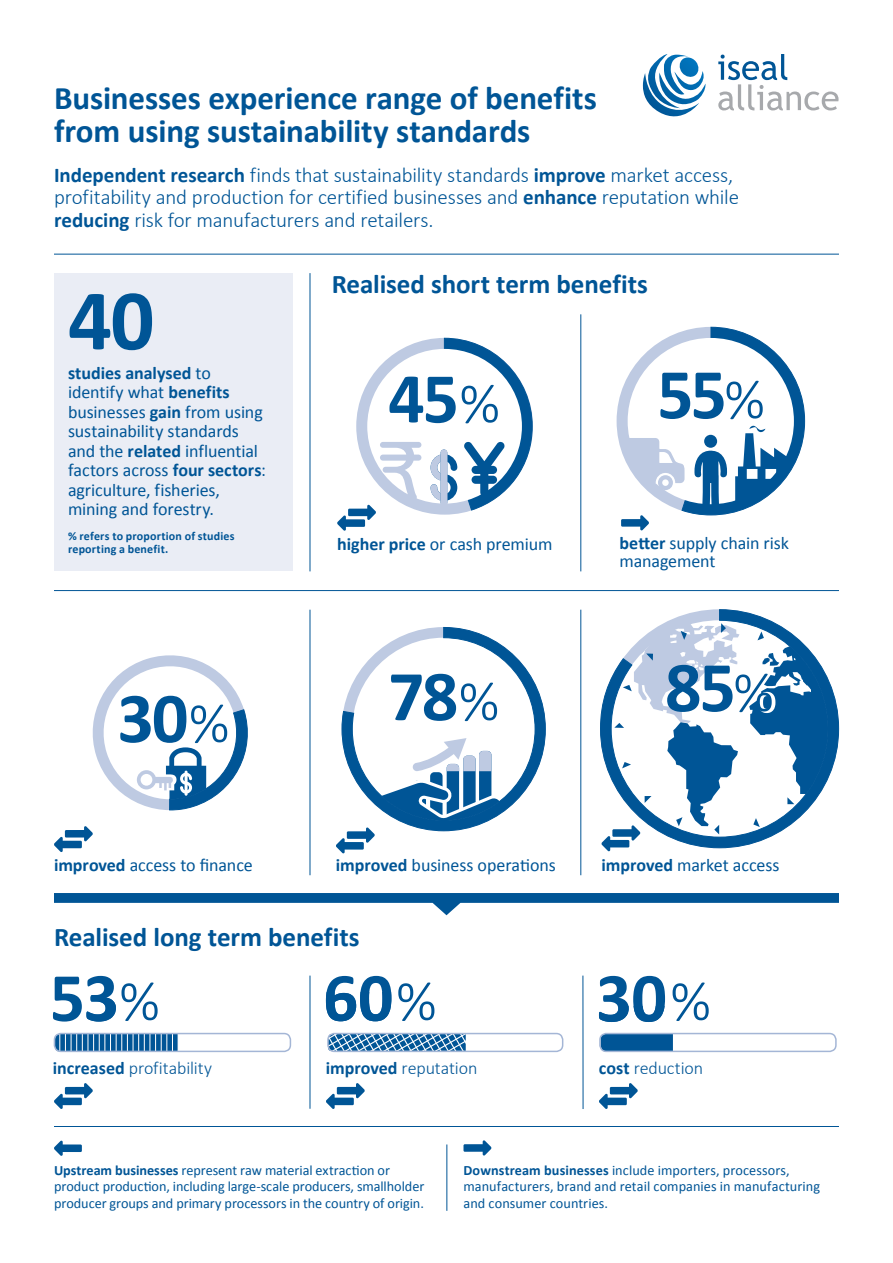
<style>
.page{position:relative;width:893px;height:1263px;background:#fff}
.page>*{position:absolute;margin:0;border:0;box-sizing:border-box;transform-origin:0 0}
.t1{font:700 87px "Calibri";color:#005596}
.t2{font:700 72px "Calibri";letter-spacing:-.03em;color:#005596}
.t3{font:300 57.45px "Calibri";color:#005596}
.t4{font:700 33px/33px "Calibri";letter-spacing:-.005em;color:#005596}
.t5{font:700 27px "Calibri";letter-spacing:-.005em;color:#005596}
.t6{font:300 21px/22.5px "Calibri";letter-spacing:-.01em;color:#005596}
.t7{font:18px/19.5px "Calibri";letter-spacing:-.005em;color:#005596}
.t8{font:300 18px "Calibri";letter-spacing:-.005em;color:#005596}
.t9{font:14.25px/16.5px "Calibri";color:#005596}
.t10{font:700 12px/13.5px "Calibri";letter-spacing:.015em;color:#005596}
.s1{font-weight:700}
.s2{font-weight:300;font-size:57.45px}
</style>
<div class="page">
<div style="left:54px;top:273px;width:239px;height:298px;background:#eaedf5"></div>
<hr style="left:54px;top:1126px;width:785px;height:1px;background:#005596">
<hr style="left:54px;top:590px;width:785px;height:1px;background:#005596">
<hr style="left:54px;top:254px;width:785px;height:1px;background:#005596">
<svg style="left:718px;top:54px;width:120px;height:56px"></svg>
<svg style="left:643px;top:54px;width:63px;height:63px"></svg>
<hr style="left:310px;top:273px;width:1px;height:298px;background:#005596">
<hr style="left:580px;top:314px;width:1px;height:257px;background:#005596">
<hr style="left:310px;top:610px;width:1px;height:265px;background:#005596">
<hr style="left:580px;top:610px;width:1px;height:265px;background:#005596">
<hr style="left:446px;top:1144px;width:1px;height:67px;background:#005596">
<svg style="left:664px;top:609px;width:111px;height:14px"></svg>
<svg style="left:621px;top:326px;width:184px;height:204px"></svg>
<div style="left:356px;top:338px;width:177px;height:177px;background:#becae2;border-radius:50%"></div>
<div style="left:367px;top:349px;width:155px;height:155px;background:#fff;border-radius:50%"></div>
<svg style="left:337px;top:442px;width:84px;height:89px"></svg>
<svg style="left:430px;top:337px;width:103px;height:174px"></svg>
<div style="left:440px;top:453px;width:7px;height:53px;background:#becae2"></div>
<svg style="left:54px;top:1140px;width:28px;height:16px"></svg>
<svg style="left:463px;top:1140px;width:29px;height:16px"></svg>
<svg style="left:53px;top:623px;width:786px;height:486px"></svg>
<h3 class="t4" style="left:54px;top:82px;width:544px">Businesses experience range of benefits from using sustainability standards</h3>
<p class="t6" style="left:54px;top:163px;width:687px"><span class="s1">Independent research</span> finds that sustainability standards <span class="s1">improve</span> market access, profitability and production for certified businesses and <span class="s1">enhance</span> reputation while <span class="s1">reducing</span> risk for manufacturers and retailers.</p>
<h1 class="t1" style="left:68px;top:265px;width:88px">40</h1>
<p class="t7" style="left:68px;top:363px;width:199px"><span class="s1">studies analysed</span> to identify what <span class="s1">benefits </span>businesses <span class="s1">gain</span> from using sustainability standards and the <span class="s1">related</span> influential factors across <span class="s1">four sectors</span>: agriculture, fisheries, mining and forestry.</p>
<p class="t10" style="left:68px;top:529px;width:168px">% refers to proportion of studies reporting a benefit.</p>
<h2 class="t2" style="left:117px;top:672px;width:114px">30<span class="s2">%</span></h2>
<p class="t7" style="left:54px;top:855px;width:200px"><span class="s1">improved</span> access to finance</p>
<h3 class="t5" style="left:332px;top:267px;width:318px">Realised short term benefits</h3>
<h2 class="t2" style="left:388px;top:352px;width:113px">45<span class="s2">%</span></h2>
<h2 class="t2" style="left:657px;top:348px;width:109px">55<span class="s2">%</span></h2>
<p class="t7" style="left:337px;top:534px;width:217px"><span class="s1">higher price</span> or cash premium</p>
<h2 class="t2" style="left:388px;top:650px;width:113px">78<span class="s2">%</span></h2>
<p class="t7" style="left:620px;top:534px;width:171px;line-height:18px"><span class="s1">better</span> supply chain risk management</p>
<h2 class="t2" style="left:665px;top:641px;width:110px">85<span class="s2">%</span></h2>
<p class="t7" style="left:336px;top:855px;width:221px"><span class="s1">improved</span> business operations</p>
<p class="t7" style="left:601px;top:855px;width:180px"><span class="s1">improved</span> market access</p>
<h3 class="t5" style="left:54px;top:919px;width:307px">Realised long term benefits</h3>
<h3 class="t3" style="left:119px;top:965px;width:42px">%</h3>
<h3 class="t3" style="left:396px;top:965px;width:42px">%</h3>
<h3 class="t3" style="left:670px;top:965px;width:42px">%</h3>
<p class="t8" style="left:53px;top:1057px;width:161px"><span class="s1">increased</span> profitability</p>
<p class="t8" style="left:326px;top:1057px;width:153px"><span class="s1">improved</span> reputation</p>
<p class="t8" style="left:599px;top:1057px;width:106px"><span class="s1">cost</span> reduction</p>
<p class="t9" style="left:54px;top:1162px;width:372px"><span class="s1">Upstream businesses</span> represent raw material extraction or product production, including large-scale producers, smallholder producer groups and primary processors in the country of origin.</p>
<p class="t9" style="left:463px;top:1162px;width:358px"><span class="s1">Downstream businesses</span> include importers, processors, manufacturers, brand and retail companies in manufacturing and consumer countries.</p>
</div>
